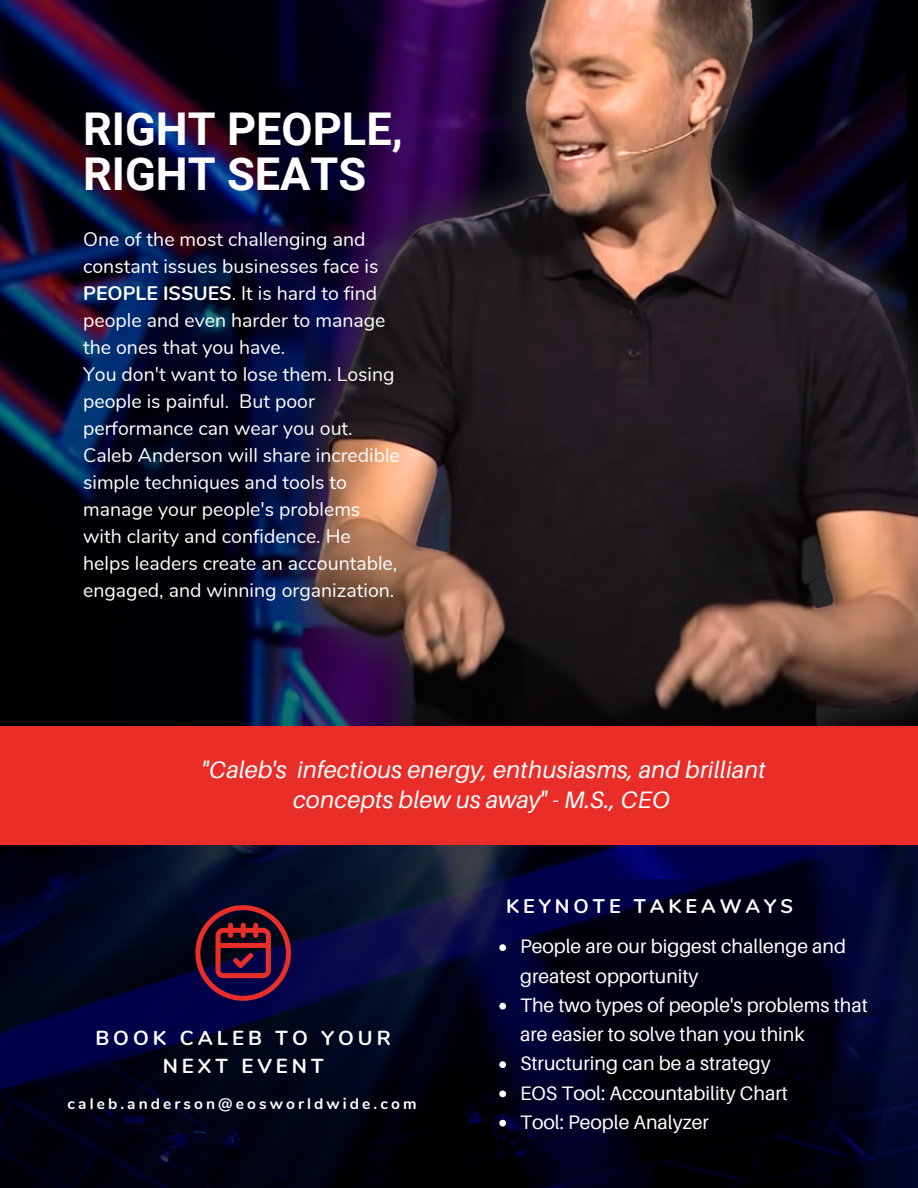
<style>
.page{position:relative;width:918px;height:1188px;background:#fff}
.page>*{position:absolute;margin:0;border:0;box-sizing:border-box;transform-origin:0 0}
.t1{font:700 45.15px/45.2px "Roboto";color:#fff}
.t2{font:italic 23.7px/30px "Aileron";letter-spacing:.01em;color:#fff;text-align:center}
.t3{font:700 20.25px/28.2px "Nunito";letter-spacing:.2em;color:#fff;text-align:center}
.t4{font:700 19.8px "Nunito";letter-spacing:.2em;color:#fff}
.t5{font:19.5px/27px "Nunito";color:#fff}
.t6{font:19.5px/29.2px "Aileron";color:#fff}
.t7{font:700 15.45px "Nunito";letter-spacing:.2em;color:#fff}
.s1{font-weight:700}
</style>
<div class="page">
<img style="left:0;top:0;width:266px;height:726px">
<img style="left:266px;top:0;width:652px;height:726px">
<img style="left:0;top:844px;width:918px;height:344px">
<div style="left:0;top:726px;width:918px;height:118px;background:#e92e2a"></div>
<svg style="left:195px;top:905px;width:96px;height:96px;background:#47102f"></svg>
<svg style="left:499px;top:944px;width:7px;height:7px"></svg>
<svg style="left:499px;top:1003px;width:7px;height:7px"></svg>
<svg style="left:499px;top:1061px;width:7px;height:7px"></svg>
<svg style="left:499px;top:1091px;width:7px;height:6px"></svg>
<svg style="left:499px;top:1120px;width:7px;height:7px"></svg>
<p class="t1" style="left:83px;top:107px;width:321px">RIGHT PEOPLE,<br>RIGHT SEATS</p>
<p class="t5" style="left:83px;top:226px;width:304px">One of the most challenging and constant issues businesses face is<br><span class="s1">PEOPLE ISSUES</span>. It is hard to find people and even harder to manage the ones that you have.</p>
<p class="t5" style="left:83px;top:361px;width:313px">You don't want to lose them. Losing people is painful. But poor performance can wear you out.</p>
<p class="t5" style="left:83px;top:442px;width:318px">Caleb Anderson will share incredible simple techniques and tools to manage your people's problems with clarity and confidence. He helps leaders create an accountable, engaged, and winning organization.</p>
<p class="t2" style="left:202px;top:754px;width:565px">"Caleb's infectious energy, enthusiasms, and brilliant concepts blew us away" - M.S., CEO</p>
<p class="t3" style="left:95px;top:1024px;width:297px">BOOK CALEB TO YOUR<br>NEXT EVENT</p>
<p class="t7" style="left:68px;top:1093px;width:350px">caleb.anderson@eosworldwide.com</p>
<p class="t4" style="left:506px;top:893px;width:288px">KEYNOTE TAKEAWAYS</p>
<p class="t6" style="left:520px;top:931px;width:328px">People are our biggest challenge and greatest opportunity</p>
<p class="t6" style="left:520px;top:990px;width:349px">The two types of people's problems that are easier to solve than you think</p>
<p class="t6" style="left:520px;top:1048px;width:252px">Structuring can be a strategy</p>
<p class="t6" style="left:520px;top:1078px;width:269px">EOS Tool: Accountability Chart</p>
<p class="t6" style="left:520px;top:1107px;width:190px">Tool: People Analyzer</p>
</div>
